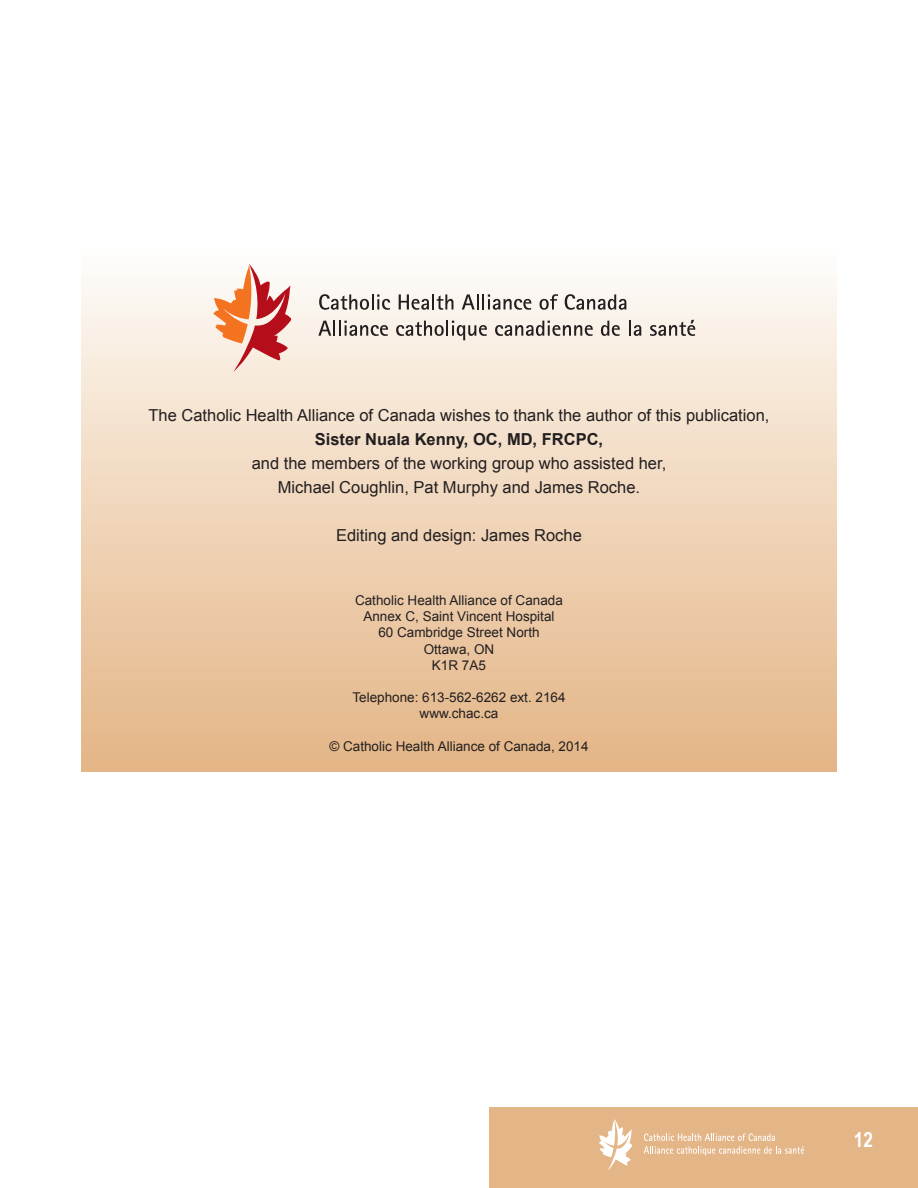
<style>
.page{position:relative;width:918px;height:1188px;background:#fff}
.page>*{position:absolute;margin:0;border:0;box-sizing:border-box;transform-origin:0 0}
.t1{font:700 21px "Arial Narrow";color:#fff}
.t2{font:16.5px/24px "Arial";color:#231f20;text-align:center}
.t3{font:700 16.5px "Arial";color:#231f20}
.t4{font:13.5px/16.2px "Arial";color:#231f20;text-align:center}
</style>
<div class="page">
<div style="left:489px;top:1107px;width:429px;height:81px;background:#e4b586"></div>
<div style="left:81px;top:248px;width:756px;height:524px;background:linear-gradient(to bottom,#fefcf8,#e3b383)"></div>
<svg style="left:319px;top:294px;width:71px;height:16px"></svg>
<svg style="left:399px;top:294px;width:54px;height:16px"></svg>
<svg style="left:462px;top:294px;width:69px;height:16px"></svg>
<svg style="left:540px;top:294px;width:18px;height:16px"></svg>
<svg style="left:565px;top:294px;width:61px;height:16px"></svg>
<svg style="left:318px;top:321px;width:70px;height:15px"></svg>
<svg style="left:396px;top:321px;width:91px;height:19px;background:#c2bab3"></svg>
<svg style="left:495px;top:321px;width:98px;height:15px"></svg>
<svg style="left:601px;top:321px;width:19px;height:15px"></svg>
<svg style="left:629px;top:321px;width:12px;height:15px"></svg>
<svg style="left:650px;top:320px;width:45px;height:16px"></svg>
<svg style="left:213px;top:264px;width:79px;height:108px"></svg>
<svg style="left:644px;top:1133px;width:160px;height:23px"></svg>
<svg style="left:599px;top:1119px;width:33px;height:51px"></svg>
<p class="t2" style="left:149px;top:403px;width:622px">the Catholic health alliance of Canada wishes to thank the author of this publication,</p>
<p class="t3" style="left:315px;top:430px;width:290px">sister nuala kenny, oc, md, FrcPc,</p>
<p class="t2" style="left:252px;top:451px;width:416px">and the members of the working group who assisted her,<br>Michael Coughlin, Pat Murphy and James Roche.</p>
<p class="t2" style="left:336px;top:523px;width:247px">Editing and design: James Roche</p>
<p class="t4" style="left:355px;top:592px;width:209px">Catholic health alliance of Canada annex C, Saint Vincent hospital<br>60 Cambridge Street north ottawa, on<br>K1R 7a5</p>
<p class="t4" style="left:352px;top:689px;width:215px">telephone: 613-562-6262 ext. 2164 www.chac.ca</p>
<p class="t4" style="left:329px;top:738px;width:261px">© Catholic health alliance of Canada, 2014</p>
<p class="t1" style="left:854px;top:1127px;width:21px">12</p>
</div>
